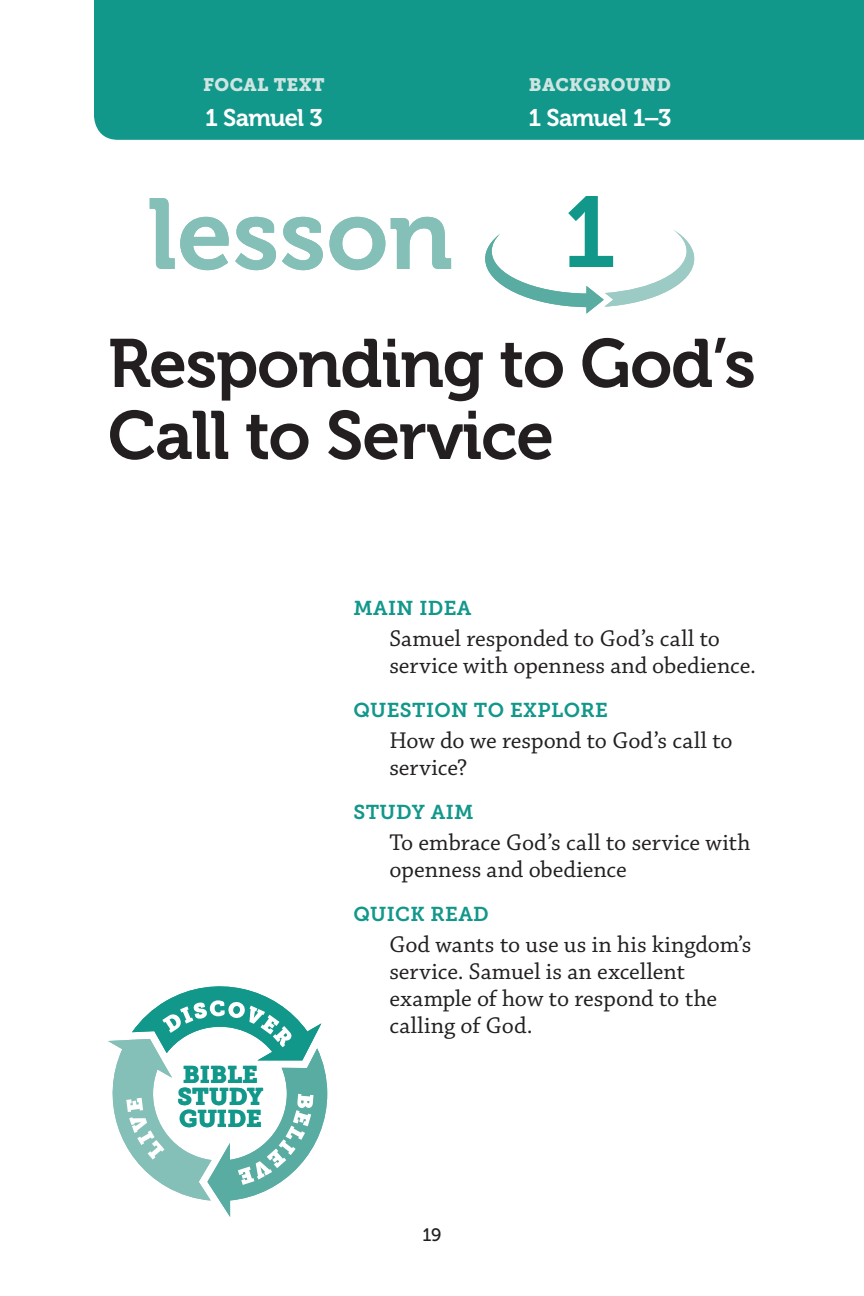
<style>
.page{position:relative;width:864px;height:1296px;background:#fff}
.page>*{position:absolute;margin:0;border:0;box-sizing:border-box;transform-origin:0 0}
.t1{font:100px "Museo 700";color:#85c0b8}
.ln{font:100px "Museo 700";color:#12978b}
.lt{font:68px/72px "Museo 700";letter-spacing:-.02em;color:#231f20}
.ot{font:24px/27px "Chaparral Pro";color:#231f20}
.otc{font:24px "Museo 700";letter-spacing:-.035em;color:#fff}
.t2{font:24px/22px "Museo Slab 900";letter-spacing:-.005em;color:#12978b}
.oh{font:20px "Museo Slab 700";letter-spacing:.02em;color:#12978b}
.oh1{font:20px "Museo Slab 700";letter-spacing:.02em;color:#12978b}
.oh_-_bg{font:18px "Museo Slab 900";letter-spacing:.02em;color:#cee5e1}
.t3{font:18px "Museo 500";color:#231f20}
</style>
<div class="page">
<svg style="left:104px;top:136px;width:760px;height:4px;background:#1d9c90"></svg>
<div style="left:94px;top:0;width:770px;height:136px;background:#12978b"></div>
<svg style="left:108px;top:986px;width:219px;height:231px"></svg>
<svg style="left:485px;top:230px;width:209px;height:84px"></svg>
<p class="oh_-_bg" style="left:203px;top:74px;width:123px">FOCAL TEXT</p>
<p class="otc" style="left:205px;top:104px;width:119px">1 Samuel 3</p>
<p class="t1" style="left:148px;top:179px;width:307px">lesson</p>
<p class="oh_-_bg" style="left:529px;top:74px;width:144px">BACKGROUND</p>
<p class="otc" style="left:529px;top:104px;width:144px">1 Samuel 1–3</p>
<p class="ln" style="left:563px;top:177px;width:55px">1</p>
<p class="lt" style="left:108px;top:328px;width:650px">Responding to God’s<br>Call to Service</p>
<p class="t2" style="left:183px;top:1064px;width:77px">BIBLE</p>
<p class="t2" style="left:178px;top:1086px;width:87px">STUDY<br>GUIDE</p>
<p class="oh1" style="left:353px;top:597px;width:120px">MAIN IDEA</p>
<p class="ot" style="left:389px;top:626px;width:368px">Samuel responded to God’s call to service with openness and obedience.</p>
<p class="oh" style="left:353px;top:699px;width:256px">QUESTION TO EXPLORE</p>
<p class="ot" style="left:389px;top:728px;width:345px">How do we respond to God’s call to service?</p>
<p class="oh" style="left:353px;top:801px;width:122px">STUDY AIM</p>
<p class="ot" style="left:389px;top:830px;width:363px">To embrace God’s call to service with openness and obedience</p>
<p class="oh" style="left:353px;top:903px;width:137px">QUICK READ</p>
<p class="ot" style="left:389px;top:932px;width:364px">God wants to use us in his kingdom’s service. Samuel is an excellent example of how to respond to the calling of God.</p>
<p class="t3" style="left:422px;top:1224px;width:21px">19</p>
</div>
